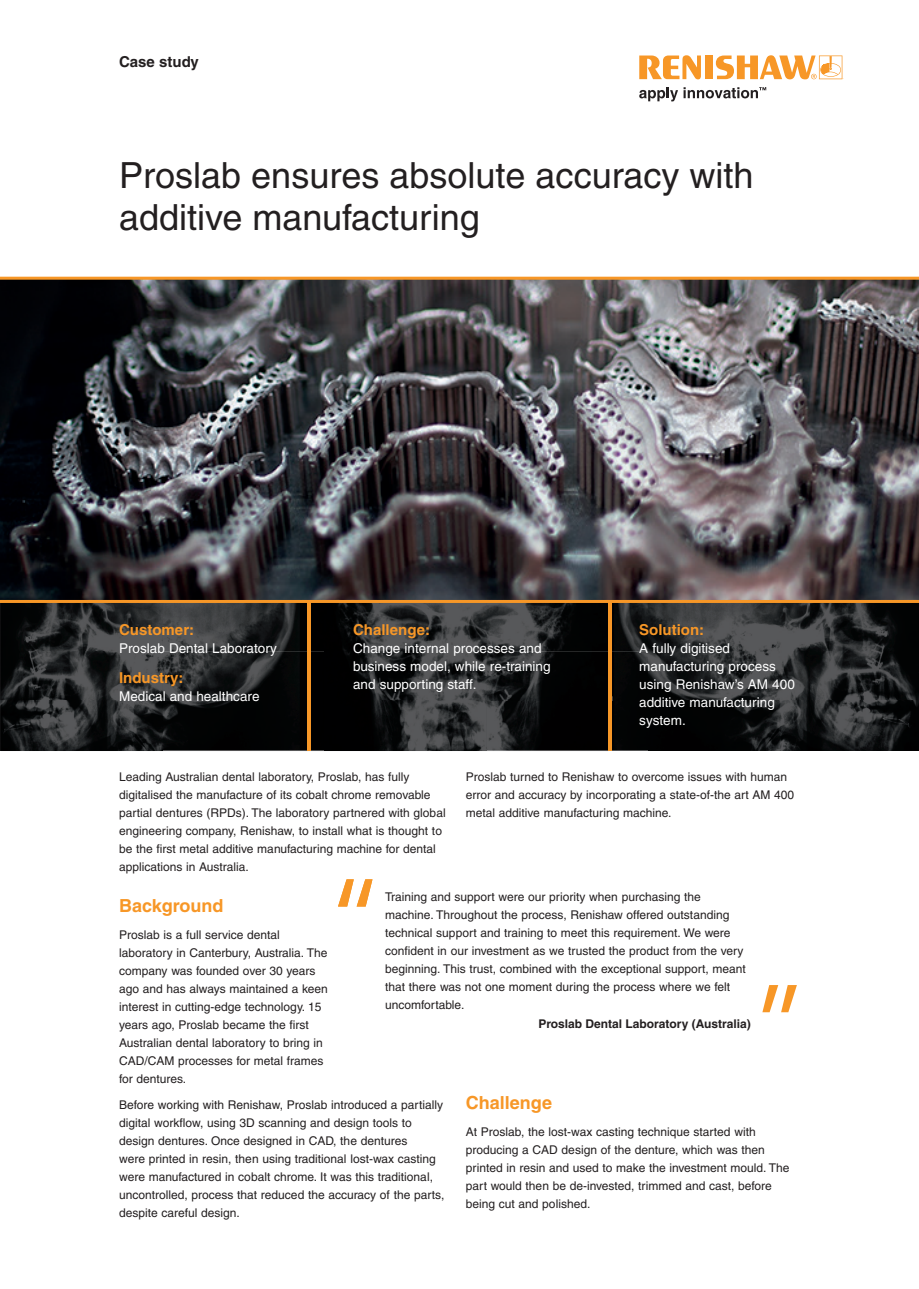
<style>
.page{position:relative;width:919px;height:1289px;background:#fff}
.page>*{position:absolute;margin:0;border:0;box-sizing:border-box;transform-origin:0 0}
.t1{font:36px/42px "Helvetica";color:#231f20}
.t2{font:700 18px "Helvetica";color:#f79727}
.t3{font:700 15px "Helvetica";color:#f79727}
.t4{font:700 15px "Helvetica";color:#231f20}
.t5{font:13.5px/18px "Helvetica";color:#fff}
.t6{font:12px/18px "Helvetica";color:#231f20}
.t7{font:700 12px "Helvetica";color:#231f20}
</style>
<div class="page">
<img style="left:0;top:603px;width:918px;height:147px">
<hr style="left:307px;top:601px;width:3px;height:149px;background:#f79727">
<hr style="left:608px;top:601px;width:3px;height:149px;background:#f79727">
<svg style="left:639px;top:55px;width:62px;height:24px"></svg>
<div style="left:705px;top:55px;width:8px;height:24px;background:#f79727"></div>
<svg style="left:715px;top:55px;width:127px;height:24px"></svg>
<svg style="left:639px;top:87px;width:127px;height:14px"></svg>
<img style="left:0;top:277px;width:918px;height:326px">
<svg style="left:338px;top:879px;width:34px;height:27px"></svg>
<svg style="left:762px;top:985px;width:34px;height:27px"></svg>
<p class="t4" style="left:119px;top:52px;width:81px">Case study</p>
<h1 class="t1" style="left:119px;top:154px;width:635px">Proslab ensures absolute accuracy with additive manufacturing</h1>
<p class="t3" style="left:119px;top:620px;width:76px">Customer:</p>
<p class="t5" style="left:119px;top:638px;width:159px">Proslab Dental Laboratory</p>
<p class="t3" style="left:119px;top:669px;width:66px">Industry:</p>
<p class="t5" style="left:119px;top:687px;width:142px">Medical and healthcare</p>
<p class="t3" style="left:353px;top:620px;width:78px">Challenge:</p>
<p class="t5" style="left:353px;top:638px;width:199px">Change internal processes and business model, while re-training and supporting staff.</p>
<p class="t3" style="left:639px;top:620px;width:66px">Solution:</p>
<p class="t5" style="left:639px;top:638px;width:157px">A fully digitised manufacturing process using Renishaw’s AM 400 additive manufacturing system.</p>
<p class="t6" style="left:119px;top:768px;width:328px">Leading Australian dental laboratory, Proslab, has fully digitalised the manufacture of its cobalt chrome removable partial dentures (RPDs). The laboratory partnered with global engineering company, Renishaw, to install what is thought to be the first metal additive manufacturing machine for dental applications in Australia.</p>
<h2 class="t2" style="left:119px;top:894px;width:106px">Background</h2>
<p class="t6" style="left:119px;top:925px;width:210px">Proslab is a full service dental laboratory in Canterbury, Australia. The company was founded over 30 years ago and has always maintained a keen interest in cutting-edge technology. 15 years ago, Proslab became the first Australian dental laboratory to bring in CAD/CAM processes for metal frames for dentures.</p>
<p class="t6" style="left:119px;top:1096px;width:327px">Before working with Renishaw, Proslab introduced a partially digital workflow, using 3D scanning and design tools to design dentures. Once designed in CAD, the dentures<br>were printed in resin, then using traditional lost-wax casting were manufactured in cobalt chrome. It was this traditional, uncontrolled, process that reduced the accuracy of the parts, despite careful design.</p>
<p class="t6" style="left:466px;top:768px;width:330px">Proslab turned to Renishaw to overcome issues with human error and accuracy by incorporating a state-of-the art AM 400 metal additive manufacturing machine.</p>
<p class="t6" style="left:385px;top:888px;width:362px">Training and support were our priority when purchasing the machine. Throughout the process, Renishaw offered outstanding technical support and training to meet this requirement. We were confident in our investment as we trusted the product from the very beginning. This trust, combined with the exceptional support, meant that there was not one moment during the process where we felt uncomfortable.</p>
<p class="t7" style="left:538px;top:1015px;width:214px">Proslab Dental Laboratory (Australia)</p>
<h2 class="t2" style="left:466px;top:1091px;width:88px">Challenge</h2>
<p class="t6" style="left:466px;top:1122px;width:325px">At Proslab, the lost-wax casting technique started with producing a CAD design of the denture, which was then printed in resin and used to make the investment mould. The part would then be de-invested, trimmed and cast, before being cut and polished.</p>
</div>
